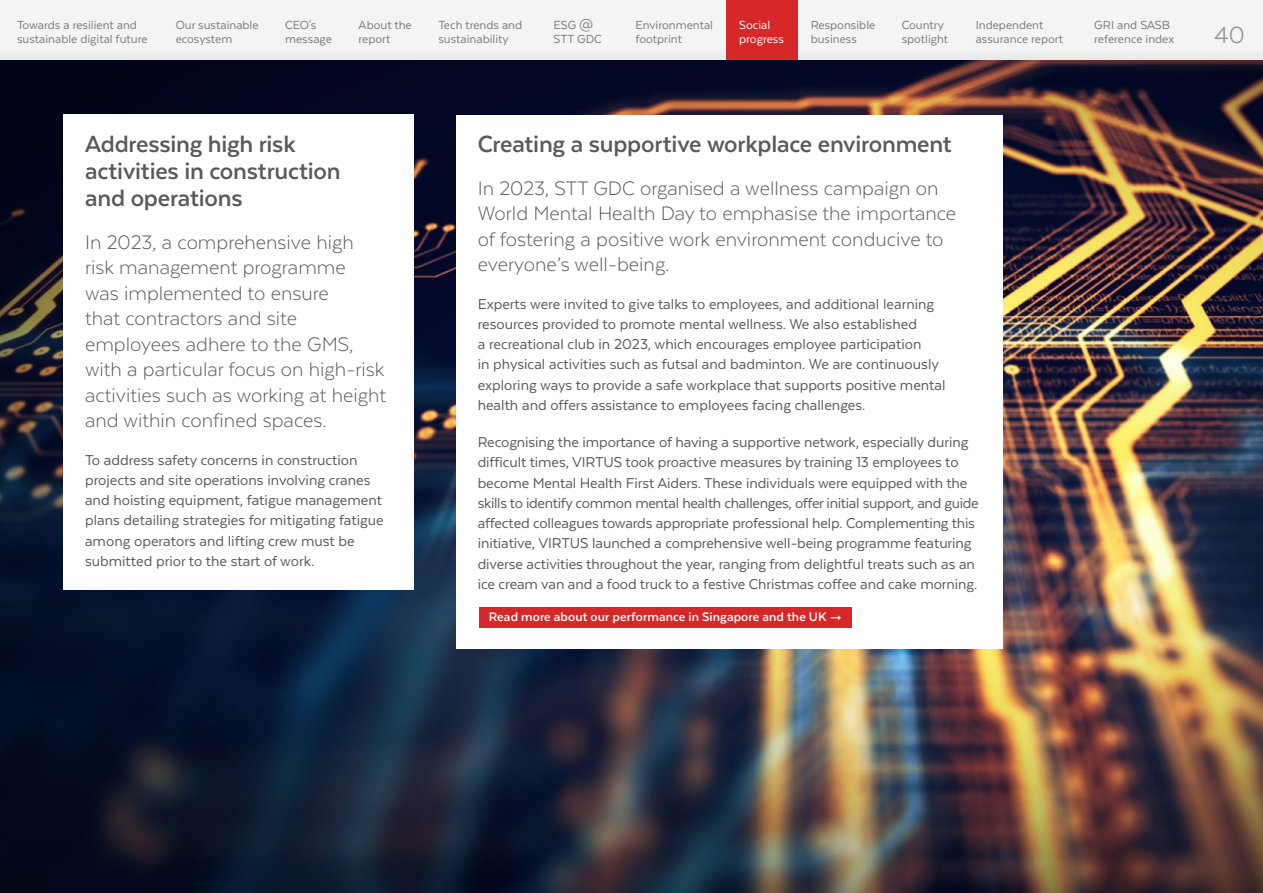
<style>
.page{position:relative;width:1263px;height:893px;background:#fff}
.page>*{position:absolute;margin:0;border:0;box-sizing:border-box;transform-origin:0 0}
.t1{font:700 27px/27px "Texta";letter-spacing:-.01em;color:#5a5a5a}
.t2{font:27px "Texta";color:#939598}
.t3{font:300 22.5px/25.5px "Texta";color:#5a5a5a}
.t4{font:16.5px/20.2px "Texta";letter-spacing:-.005em;color:#5a5a5a}
.t5{font:700 14.25px "Texta";letter-spacing:.01em;color:#fff}
.t6{font:13.5px/13.5px "Texta";color:#7b7b7b}
.t7{font:13.5px/13.5px "Texta";color:#fff}
</style>
<div class="page">
<img style="left:0;top:60px;width:1263px;height:833px">
<div style="left:64px;top:115px;width:350px;height:475px;background:#fff"></div>
<div style="left:456px;top:115px;width:547px;height:533px;background:#fff"></div>
<div style="left:479px;top:607px;width:373px;height:20px;background:#d62828"></div>
<div style="left:0;top:0;width:1263px;height:60px;background:#f4f4f4"></div>
<div style="left:726px;top:0;width:72px;height:60px;background:#d62828"></div>
<p class="t6" style="left:17px;top:18px;width:132px">Towards a resilient and sustainable digital future</p>
<p class="t6" style="left:176px;top:18px;width:84px">Our sustainable ecosystem</p>
<p class="t6" style="left:285px;top:18px;width:48px">CEO's message</p>
<p class="t6" style="left:359px;top:18px;width:55px">About the report</p>
<p class="t6" style="left:438px;top:18px;width:85px">Tech trends and sustainability</p>
<p class="t6" style="left:554px;top:18px;width:50px">ESG @<br>STT GDC</p>
<p class="t6" style="left:635px;top:18px;width:79px">Environmental footprint</p>
<p class="t6" style="left:811px;top:18px;width:66px">Responsible business</p>
<p class="t6" style="left:902px;top:18px;width:48px">Country spotlight</p>
<p class="t6" style="left:976px;top:18px;width:89px">Independent assurance report</p>
<p class="t6" style="left:1094px;top:18px;width:81px">GRI and SASB reference index</p>
<p class="t7" style="left:739px;top:18px;width:46px">Social progress</p>
<h1 class="t1" style="left:85px;top:130px;width:257px">Addressing high risk activities in construction and operations</h1>
<p class="t3" style="left:85px;top:229px;width:303px">In 2023, a comprehensive high risk management programme<br>was implemented to ensure<br>that contractors and site employees adhere to the GMS, with a particular focus on high-risk activities such as working at height and within confined spaces.</p>
<p class="t4" style="left:85px;top:449px;width:300px">To address safety concerns in construction projects and site operations involving cranes and hoisting equipment, fatigue management plans detailing strategies for mitigating fatigue among operators and lifting crew must be submitted prior to the start of work.</p>
<h1 class="t1" style="left:478px;top:130px;width:476px">Creating a supportive workplace environment</h1>
<h2 class="t3" style="left:478px;top:175px;width:480px">In 2023, STT GDC organised a wellness campaign on World Mental Health Day to emphasise the importance of fostering a positive work environment conducive to everyone’s well-being.</h2>
<p class="t4" style="left:478px;top:293px;width:469px">Experts were invited to give talks to employees, and additional learning resources provided to promote mental wellness. We also established<br>a recreational club in 2023, which encourages employee participation<br>in physical activities such as futsal and badminton. We are continuously exploring ways to provide a safe workplace that supports positive mental health and offers assistance to employees facing challenges.</p>
<p class="t4" style="left:478px;top:432px;width:502px">Recognising the importance of having a supportive network, especially during difficult times, VIRTUS took proactive measures by training 13 employees to become Mental Health First Aiders. These individuals were equipped with the skills to identify common mental health challenges, offer initial support, and guide affected colleagues towards appropriate professional help. Complementing this initiative, VIRTUS launched a comprehensive well-being programme featuring diverse activities throughout the year, ranging from delightful treats such as an ice cream van and a food truck to a festive Christmas coffee and cake morning.</p>
<p class="t5" style="left:489px;top:610px;width:339px">Read more about our performance in Singapore and the UK</p>
<h1 class="t2" style="left:1214px;top:21px;width:32px">40</h1>
</div>
